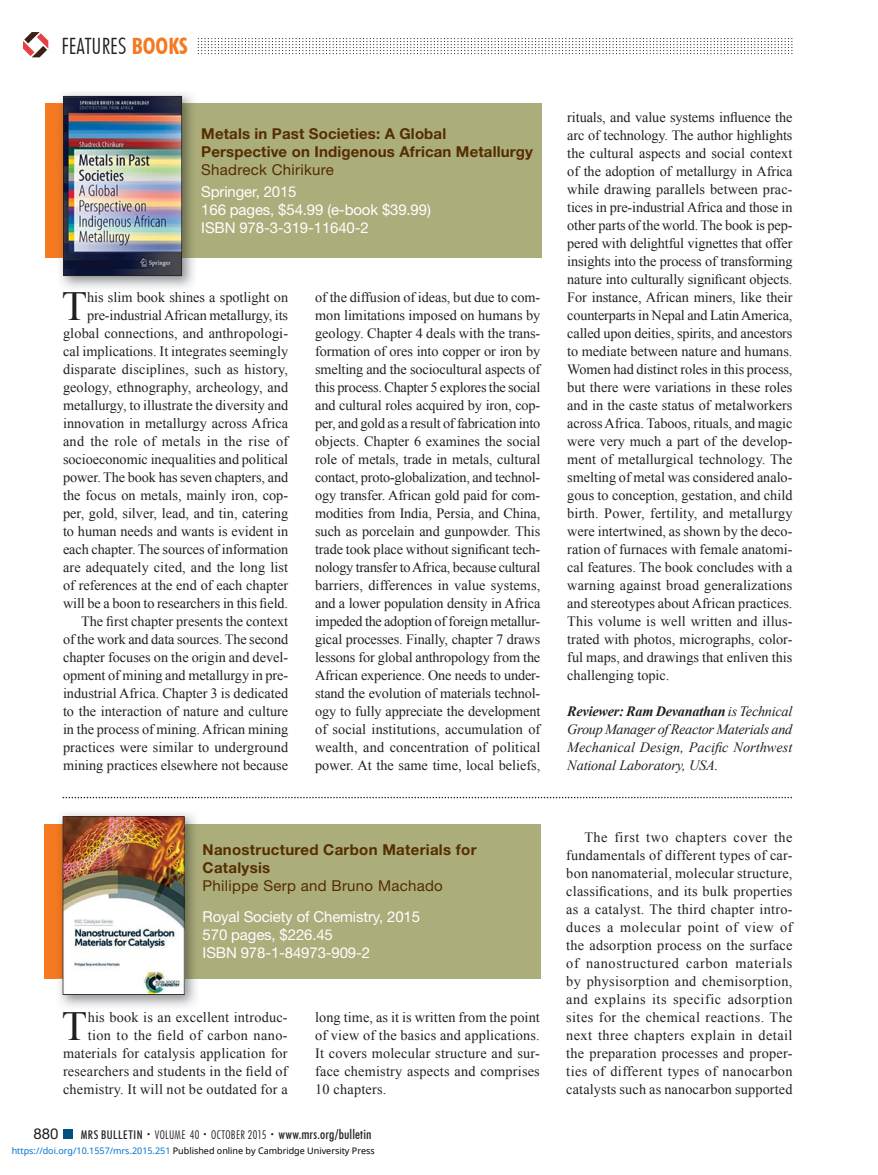
<style>
.page{position:relative;width:878px;height:1175px;background:#fff}
.page>*{position:absolute;margin:0;border:0;box-sizing:border-box;transform-origin:0 0}
.t1{font:41.4px "Times New Roman";color:#231f20}
.t2{font:300 condensed 22.5px "Futura BT";color:#231f20}
.t3{font:15px/18px "Helvetica Neue LT Std";letter-spacing:-.01em;color:#fff}
.t4{font:700 15px/18px "Helvetica Neue LT Std";letter-spacing:.01em;color:#552d00}
.t5{font:15px "Helvetica Neue LT Std";letter-spacing:.02em;color:#552d00}
.t6{font:15px "Helvetica Neue LT Std";color:#231f20}
.t7{font:14.25px/18px "Times New Roman";color:#231f20;text-align:justify}
.t8{font:italic 14.25px/18px "Times New Roman";color:#231f20;text-align:justify}
.t9{font:500 condensed 13.5px "Futura BT";letter-spacing:.01em;color:#231f20}
.t10{font:9px "Noto Sans";color:#000}
.s1{font-weight:700;color:#f47920}
.s2{font-size:12px}
.s3{font-weight:300;font-size:7.5px}
.s4{font-weight:300;font-size:12px}
.s5{color:#0172cf}
.s6{font-weight:700}
</style>
<div class="page">
<svg style="left:23px;top:32px;width:25px;height:25px"></svg>
<svg style="left:198px;top:38px;width:594px;height:16px"></svg>
<div style="left:63px;top:1130px;width:9px;height:8px;background:#005080"></div>
<div style="left:45px;top:824px;width:90px;height:154px;background:#f47920"></div>
<div style="left:110px;top:824px;width:430px;height:154px;background:#abad7b"></div>
<img style="left:56px;top:813px;width:143px;height:194px">
<img style="left:56px;top:824px;width:7px;height:154px">
<img style="left:184px;top:824px;width:15px;height:154px">
<img style="left:63px;top:816px;width:121px;height:178px">
<div style="left:45px;top:103px;width:91px;height:155px;background:#f47920"></div>
<div style="left:110px;top:103px;width:431px;height:155px;background:#abad7b"></div>
<img style="left:60px;top:93px;width:134px;height:195px">
<img style="left:57px;top:103px;width:6px;height:155px">
<img style="left:182px;top:103px;width:12px;height:155px">
<img style="left:63px;top:96px;width:119px;height:180px">
<svg style="left:63px;top:796px;width:729px;height:2px"></svg>
<h2 class="t2" style="left:62px;top:32px;width:128px">FEATURES <span class="s1">BOOKS</span></h2>
<p class="t4" style="left:201px;top:126px;width:333px">Metals in Past Societies: A Global<br>Perspective on Indigenous African Metallurgy</p>
<p class="t5" style="left:201px;top:164px;width:134px">Shadreck Chirikure</p>
<p class="t3" style="left:201px;top:185px;width:231px">Springer, 2015<br>166 pages, $54.99 (e-book $39.99)<br>ISBN 978-3-319-11640-2</p>
<p class="t7" style="left:63px;top:288px;width:227px;text-align:right">his slim book shines a spotlight on pre-industrial African metallurgy, its global connections, and anthropologi&shy;cal implications. It integrates seemingly disparate disciplines, such as history, geology, ethnography, archeology, and metallurgy, to illustrate the diversity and innovation in metallurgy across Africa and the role of metals in the rise of socioeconomic inequalities and political power. The book has seven chapters, and the focus on metals, mainly iron, cop&shy;per, gold, silver, lead, and tin, catering to human needs and wants is evident in each chapter. The sources of information are adequately cited, and the long list of references at the end of each chapter will be a boon to researchers in this field.<br>The first chapter presents the context<br>of the work and data sources. The second chapter focuses on the origin and devel&shy;opment of mining and metallurgy in pre&shy;industrial Africa. Chapter 3 is dedicated to the interaction of nature and culture in the process of mining. African mining practices were similar to underground mining practices elsewhere not because</p>
<p class="t7" style="left:315px;top:288px;width:227px">of the diffusion of ideas, but due to com&shy;mon limitations imposed on humans by geology. Chapter 4 deals with the trans&shy;formation of ores into copper or iron by smelting and the sociocultural aspects of this process. Chapter 5 explores the social and cultural roles acquired by iron, cop&shy;per, and gold as a result of fabrication into objects. Chapter 6 examines the social role of metals, trade in metals, cultural contact, proto-globalization, and technol&shy;ogy transfer. African gold paid for com&shy;modities from India, Persia, and China, such as porcelain and gunpowder. This trade took place without significant tech&shy;nology transfer to Africa, because cultural barriers, differences in value systems, and a lower population density in Africa impeded the adoption of foreign metallur&shy;gical processes. Finally, chapter 7 draws lessons for global anthropology from the African experience. One needs to under&shy;stand the evolution of materials technol&shy;ogy to fully appreciate the development of social institutions, accumulation of wealth, and concentration of political power. At the same time, local beliefs,</p>
<h1 class="t1" style="left:62px;top:283px;width:27px">T</h1>
<p class="t4" style="left:202px;top:842px;width:275px">Nanostructured Carbon Materials for<br>Catalysis</p>
<p class="t5" style="left:202px;top:880px;width:242px">Philippe Serp and Bruno Machado</p>
<p class="t3" style="left:202px;top:909px;width:219px">Royal Society of Chemistry, 2015<br>570 pages, $226.45<br>ISBN 978-1-84973-909-2</p>
<p class="t7" style="left:63px;top:1008px;width:226px;text-align:right">his book is an excellent introduc&shy;tion to the field of carbon nano&shy;materials for catalysis application for researchers and students in the field of chemistry. It will not be outdated for a</p>
<h1 class="t1" style="left:62px;top:1003px;width:27px">T</h1>
<p class="t7" style="left:315px;top:1008px;width:226px">long time, as it is written from the point of view of the basics and applications.<br>It covers molecular structure and sur&shy;face chemistry aspects and comprises 10 chapters.</p>
<p class="t6" style="left:34px;top:1128px;width:27px">880</p>
<p class="t9" style="left:81px;top:1126px;width:292px"><span class="s2">MRS BULLETIN</span> <span class="s3">•</span> <span class="s4">VOLUME 40</span> <span class="s3">•</span> <span class="s4">OCTOBER 2015</span> <span class="s3">•</span> www.mrs.org/bulletin</p>
<p class="t10" style="left:12px;top:1143px;width:364px"><span class="s5">https://doi.org/10.1557/mrs.2015.251</span> Published online by Cambridge University Press</p>
<p class="t7" style="left:567px;top:108px;width:227px">rituals, and value systems influence the arc of technology. The author highlights the cultural aspects and social context of the adoption of metallurgy in Africa while drawing parallels between prac&shy;tices in pre-industrial Africa and those in other parts of the world. The book is pep&shy;pered with delightful vignettes that offer insights into the process of transforming nature into culturally significant objects.<br>For instance, African miners, like their counterparts in Nepal and Latin America, called upon deities, spirits, and ancestors to mediate between nature and humans.<br>Women had distinct roles in this process, but there were variations in these roles and in the caste status of metalworkers across Africa. Taboos, rituals, and magic were very much a part of the develop&shy;ment of metallurgical technology. The smelting of metal was considered analo&shy;gous to conception, gestation, and child birth. Power, fertility, and metallurgy were intertwined, as shown by the deco&shy;ration of furnaces with female anatomi&shy;cal features. The book concludes with a warning against broad generalizations and stereotypes about African practices.<br>This volume is well written and illus&shy;trated with photos, micrographs, color&shy;ful maps, and drawings that enliven this challenging topic.</p>
<p class="t8" style="left:567px;top:702px;width:227px"><span class="s6">Reviewer: Ram Devanathan</span> is Technical Group Manager of Reactor Materials and Mechanical Design, Pacific Northwest National Laboratory, USA.</p>
<p class="t7" style="left:566px;top:828px;width:228px;text-indent:18px">The first two chapters cover the fundamentals of different types of car&shy;bon nanomaterial, molecular structure, classifications, and its bulk properties as a catalyst. The third chapter intro&shy;duces a molecular point of view of the adsorption process on the surface of nanostructured carbon materials by physisorption and chemisorption, and explains its specific adsorption sites for the chemical reactions. The next three chapters explain in detail the preparation processes and proper&shy;ties of different types of nanocarbon catalysts such as nanocarbon supported</p>
</div>
